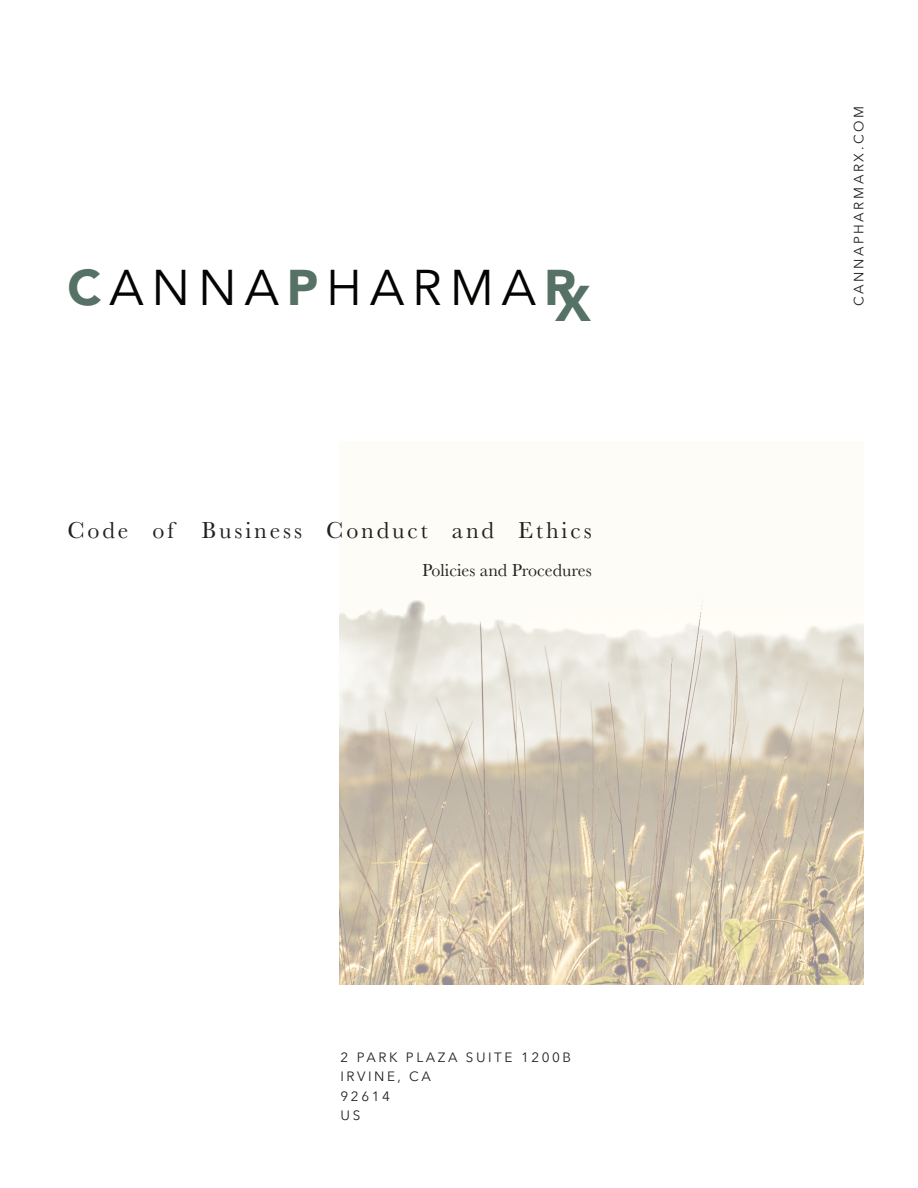
<style>
.page{position:relative;width:918px;height:1188px;background:#fff}
.page>*{position:absolute;margin:0;border:0;box-sizing:border-box;transform-origin:0 0}
.t1{font:49.8px "Avenir";letter-spacing:.16em;color:#040503}
.headings{font:24px "Baskerville";letter-spacing:.12em;color:#231f20}
.body_copy{font:18px "Baskerville";color:#231f20}
.Avenir_heading{font:13.5px "Avenir Next";letter-spacing:.19em;color:#231f20}
.s1{font-weight:900;color:#567166}
</style>
<div class="page">
<img style="left:340px;top:545px;width:524px;height:440px">
<p class="t1" style="left:67px;top:258px;width:525px"><span class="s1">C</span>ANNA<span class="s1">P</span>HARMA<span class="s1">RX</span></p>
<p class="headings" style="left:68px;top:515px;width:526px">Code of Business Conduct and Ethics</p>
<p class="body_copy" style="left:422px;top:559px;width:171px">Policies and Procedures</p>
<p class="Avenir_heading" style="left:341px;top:1046px;width:232px">2 PARK PLAZA SUITE 1200B</p>
<p class="Avenir_heading" style="left:341px;top:1065px;width:92px">IRVINE, CA</p>
<p class="Avenir_heading" style="left:341px;top:1085px;width:51px">92614</p>
<p class="Avenir_heading" style="left:341px;top:1104px;width:21px">US</p>
<p class="Avenir_heading" style="left:847px;top:306px;width:201px;rotate:-90deg">CANNAPHARMARX.COM</p>
</div>
